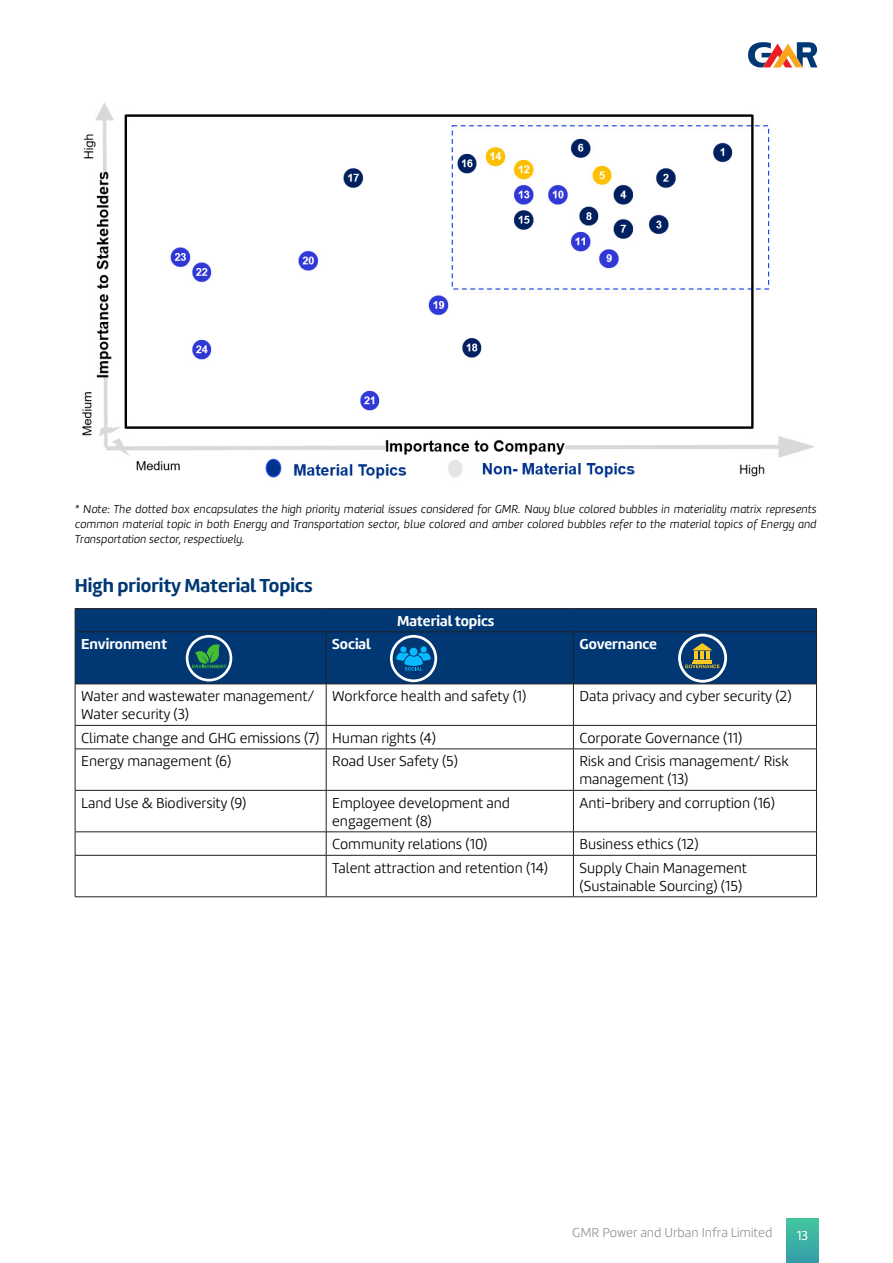
<style>
.page{position:relative;width:893px;height:1263px;background:#fff}
.page>*{position:absolute;margin:0;border:0;box-sizing:border-box;transform-origin:0 0}
.Sub_Heading{font:700 19.5px "Marine";color:#013874}
.Sub_Heading-2{font:300 15px/18px "Marine";color:#000}
.Sub_Heading-3{font:700 15px "Marine";color:#fff}
.t1{font:300 13.5px "Marine";color:#939598}
.t2{font:13.5px "Marine";color:#fff}
.Sub_Heading-4{font:italic 300 12px/15px "Marine";color:#000;text-align:justify}
</style>
<div class="page">
<div style="left:786px;top:1218px;width:32px;height:45px;background:linear-gradient(to bottom,#43c7a0,#349ca8)"></div>
<svg style="left:748px;top:42px;width:69px;height:26px"></svg>
<img style="left:82px;top:102px;width:733px;height:377px">
<div style="left:76px;top:609px;width:740px;height:75px;background:#013874"></div>
<hr style="left:75px;top:608px;width:251px;height:1px;background:#231f20">
<svg style="left:75px;top:609px;width:1px;height:23px"></svg>
<hr style="left:326px;top:608px;width:247px;height:1px;background:#231f20">
<hr style="left:573px;top:608px;width:244px;height:1px;background:#231f20">
<svg style="left:816px;top:609px;width:1px;height:23px"></svg>
<hr style="left:75px;top:632px;width:251px;height:1px;background:#231f20">
<hr style="left:75px;top:632px;width:1px;height:52px;background:#231f20">
<hr style="left:326px;top:632px;width:247px;height:1px;background:#231f20">
<hr style="left:326px;top:632px;width:1px;height:52px;background:#231f20">
<hr style="left:573px;top:632px;width:244px;height:1px;background:#231f20">
<hr style="left:573px;top:632px;width:1px;height:52px;background:#231f20">
<hr style="left:816px;top:632px;width:1px;height:52px;background:#231f20">
<hr style="left:75px;top:684px;width:251px;height:1px;background:#231f20">
<hr style="left:75px;top:684px;width:1px;height:41px;background:#231f20">
<hr style="left:326px;top:684px;width:247px;height:1px;background:#231f20">
<hr style="left:326px;top:684px;width:1px;height:41px;background:#231f20">
<hr style="left:573px;top:684px;width:244px;height:1px;background:#231f20">
<hr style="left:573px;top:684px;width:1px;height:41px;background:#231f20">
<hr style="left:816px;top:684px;width:1px;height:41px;background:#231f20">
<hr style="left:75px;top:725px;width:251px;height:1px;background:#231f20">
<svg style="left:75px;top:725px;width:1px;height:24px"></svg>
<hr style="left:326px;top:725px;width:247px;height:1px;background:#231f20">
<svg style="left:326px;top:725px;width:1px;height:24px"></svg>
<hr style="left:573px;top:725px;width:244px;height:1px;background:#231f20">
<svg style="left:573px;top:725px;width:1px;height:24px"></svg>
<svg style="left:816px;top:725px;width:1px;height:24px"></svg>
<hr style="left:75px;top:749px;width:251px;height:1px;background:#231f20">
<hr style="left:75px;top:749px;width:1px;height:41px;background:#231f20">
<hr style="left:326px;top:749px;width:247px;height:1px;background:#231f20">
<hr style="left:326px;top:749px;width:1px;height:41px;background:#231f20">
<hr style="left:573px;top:749px;width:244px;height:1px;background:#231f20">
<hr style="left:573px;top:749px;width:1px;height:41px;background:#231f20">
<hr style="left:816px;top:749px;width:1px;height:41px;background:#231f20">
<hr style="left:75px;top:790px;width:251px;height:1px;background:#231f20">
<hr style="left:75px;top:790px;width:1px;height:42px;background:#231f20">
<hr style="left:326px;top:790px;width:247px;height:1px;background:#231f20">
<hr style="left:326px;top:790px;width:1px;height:42px;background:#231f20">
<hr style="left:573px;top:790px;width:244px;height:1px;background:#231f20">
<hr style="left:573px;top:790px;width:1px;height:42px;background:#231f20">
<hr style="left:816px;top:790px;width:1px;height:42px;background:#231f20">
<hr style="left:75px;top:831px;width:251px;height:1px;background:#231f20">
<svg style="left:75px;top:832px;width:1px;height:23px"></svg>
<hr style="left:326px;top:831px;width:247px;height:1px;background:#231f20">
<svg style="left:326px;top:832px;width:1px;height:23px"></svg>
<hr style="left:573px;top:831px;width:244px;height:1px;background:#231f20">
<svg style="left:573px;top:832px;width:1px;height:23px"></svg>
<svg style="left:816px;top:832px;width:1px;height:23px"></svg>
<hr style="left:75px;top:855px;width:251px;height:1px;background:#231f20">
<hr style="left:75px;top:855px;width:1px;height:41px;background:#231f20">
<hr style="left:326px;top:855px;width:247px;height:1px;background:#231f20">
<hr style="left:326px;top:855px;width:1px;height:41px;background:#231f20">
<hr style="left:573px;top:855px;width:244px;height:1px;background:#231f20">
<hr style="left:573px;top:855px;width:1px;height:41px;background:#231f20">
<hr style="left:816px;top:855px;width:1px;height:41px;background:#231f20">
<hr style="left:75px;top:896px;width:251px;height:1px;background:#231f20">
<hr style="left:326px;top:896px;width:247px;height:1px;background:#231f20">
<hr style="left:573px;top:896px;width:244px;height:1px;background:#231f20">
<svg style="left:186px;top:635px;width:46px;height:46px;background:#366e81"></svg>
<svg style="left:390px;top:635px;width:47px;height:47px;background:#2d72a5"></svg>
<svg style="left:678px;top:634px;width:49px;height:49px;background:#4c6c80"></svg>
<p class="Sub_Heading-4" style="left:75px;top:502px;width:743px">* Note: The dotted box encapsulates the high priority material issues considered for GMR. Navy blue colored bubbles in materiality matrix represents common material topic in both Energy and Transportation sector, blue colored and amber colored bubbles refer to the material topics of Energy and Transportation sector, respectively.</p>
<p class="Sub_Heading" style="left:75px;top:572px;width:239px">High priority Material Topics</p>
<p class="Sub_Heading-3" style="left:397px;top:611px;width:99px">Material topics</p>
<p class="Sub_Heading-3" style="left:81px;top:634px;width:87px">Environment</p>
<p class="Sub_Heading-3" style="left:332px;top:634px;width:40px">Social</p>
<p class="Sub_Heading-3" style="left:579px;top:634px;width:79px">Governance</p>
<p class="Sub_Heading-2" style="left:81px;top:687px;width:235px">Water and wastewater management/<br>Water security (3)</p>
<p class="Sub_Heading-2" style="left:332px;top:687px;width:196px">Workforce health and safety (1)</p>
<p class="Sub_Heading-2" style="left:579px;top:687px;width:214px">Data privacy and cyber security (2)</p>
<p class="Sub_Heading-2" style="left:81px;top:729px;width:240px">Climate change and GHG emissions (7)</p>
<p class="Sub_Heading-2" style="left:332px;top:729px;width:105px">Human rights (4)</p>
<p class="Sub_Heading-2" style="left:579px;top:729px;width:164px">Corporate Governance (11)</p>
<p class="Sub_Heading-2" style="left:81px;top:752px;width:152px">Energy management (6)</p>
<p class="Sub_Heading-2" style="left:332px;top:752px;width:127px">Road User Safety (5)</p>
<p class="Sub_Heading-2" style="left:579px;top:752px;width:211px">Risk and Crisis management/ Risk management (13)</p>
<p class="Sub_Heading-2" style="left:81px;top:794px;width:167px">Land Use &amp; Biodiversity (9)</p>
<p class="Sub_Heading-2" style="left:332px;top:794px;width:179px">Employee development and engagement (8)</p>
<p class="Sub_Heading-2" style="left:579px;top:794px;width:197px">Anti-bribery and corruption (16)</p>
<p class="Sub_Heading-2" style="left:332px;top:835px;width:157px">Community relations (10)</p>
<p class="Sub_Heading-2" style="left:579px;top:835px;width:121px">Business ethics (12)</p>
<p class="Sub_Heading-2" style="left:332px;top:859px;width:217px">Talent attraction and retention (14)</p>
<p class="Sub_Heading-2" style="left:579px;top:859px;width:169px">Supply Chain Management (Sustainable Sourcing) (15)</p>
<p class="t1" style="left:572px;top:1224px;width:202px">GMR Power and Urban Infra Limited</p>
<p class="t2" style="left:797px;top:1227px;width:13px">13</p>
</div>
